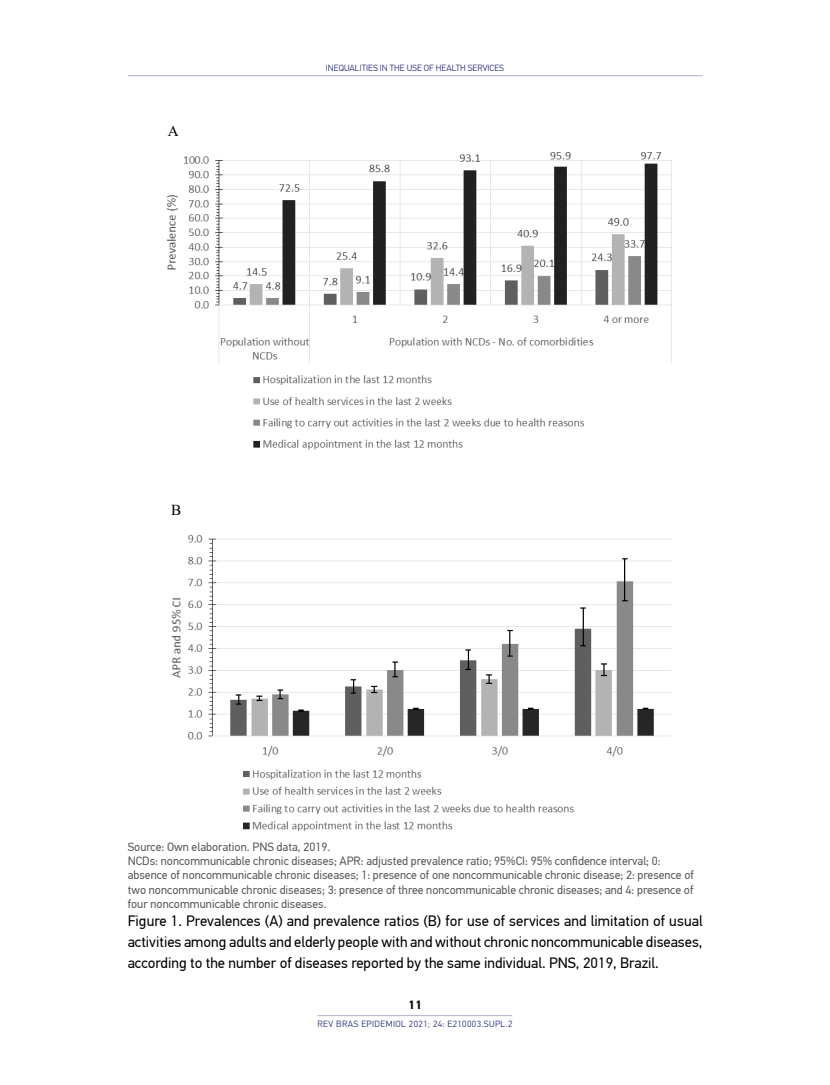
<style>
.page{position:relative;width:830px;height:1085px;background:#fff}
.page>*{position:absolute;margin:0;border:0;box-sizing:border-box;transform-origin:0 0}
.t1{font:15.15px "Times New Roman";color:#000}
.t2{font:15px/21px "PF Din Text Pro";color:#000;text-align:justify}
.t3{font:12px/14.4px "PF Din Text Pro";color:#58595b}
.t4{font:700 12px "PF Din Text Pro";color:#000}
.t5{font:300 9px "PF Din Text Pro";letter-spacing:.05em;color:#1d2877}
.t6{font:300 9px "PF Din Text Pro";color:#1d2877}
</style>
<div class="page">
<hr style="left:128px;top:75px;width:574px;height:1px;background:#afaecf">
<hr style="left:317px;top:1015px;width:195px;height:1px;background:#afaecf">
<img style="left:166px;top:152px;width:506px;height:298px">
<img style="left:171px;top:535px;width:501px;height:297px">
<p class="t1" style="left:168px;top:120px;width:12px">A</p>
<p class="t6" style="left:325px;top:63px;width:180px">INEQUALITIES IN THE USE OF HEALTH SERVICES</p>
<p class="t1" style="left:171px;top:499px;width:12px">B</p>
<p class="t3" style="left:128px;top:839px;width:567px">Source: Own elaboration. PNS data, 2019.<br>NCDs: noncommunicable chronic diseases; APR: adjusted prevalence ratio; 95%CI: 95% confidence interval; 0: absence of noncommunicable chronic diseases; 1: presence of one noncommunicable chronic disease; 2: presence of two noncommunicable chronic diseases; 3: presence of three noncommunicable chronic diseases; and 4: presence of four noncommunicable chronic diseases.</p>
<p class="t2" style="left:128px;top:910px;width:576px">Figure 1. Prevalences (A) and prevalence ratios (B) for use of services and limitation of usual activities among adults and elderly people with and without chronic noncommunicable diseases, according to the number of diseases reported by the same individual. PNS, 2019, Brazil.</p>
<p class="t4" style="left:408px;top:997px;width:15px">11</p>
<p class="t5" style="left:317px;top:1018px;width:196px">REV BRAS EPIDEMIOL 2021; 24: E210003.SUPL.2</p>
</div>
